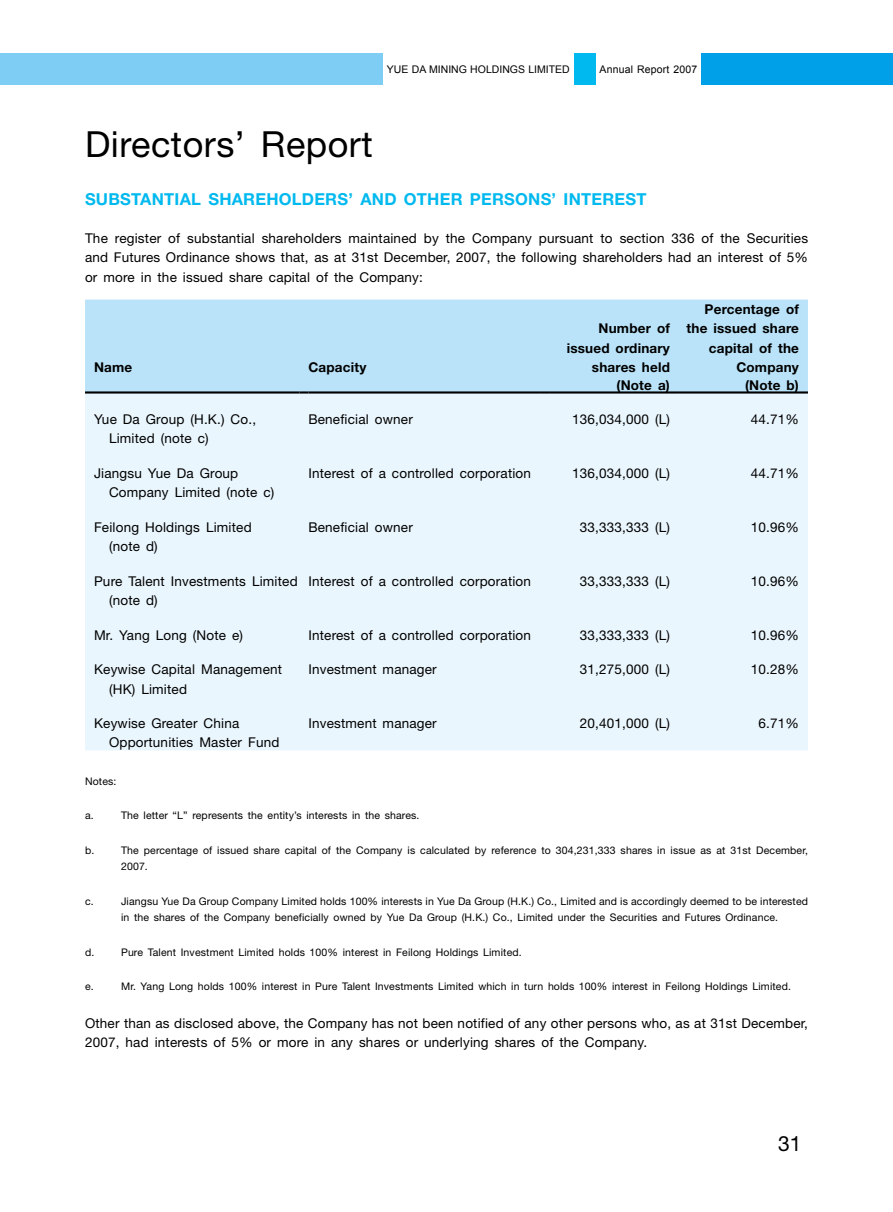
<style>
.page{position:relative;width:893px;height:1212px;background:#fff}
.page>*{position:absolute;margin:0;border:0;box-sizing:border-box;transform-origin:0 0}
.t1{font:36px "Helvetica Neue LT Std";letter-spacing:.015em;color:#000}
.t2{font:21px "Helvetica Neue LT Std";color:#000}
.t3{font:700 16.5px "Helvetica Neue LT Std";letter-spacing:.015em;color:#00b9ef}
.t4{font:13.5px/19.5px "Helvetica Neue LT Std";letter-spacing:.015em;color:#000}
.t5{font:700 13.5px/19.5px "Helvetica Neue LT Std";letter-spacing:.015em;color:#000;text-align:right}
.t6{font:10.5px/16.5px "Helvetica Neue LT Std";letter-spacing:.015em;color:#000}
.t7{font:10.5px "Arial";color:#000}
</style>
<div class="page">
<div style="left:702px;top:53px;width:191px;height:32px;background:#00a0e9"></div>
<div style="left:0;top:53px;width:383px;height:32px;background:#7dcdf4"></div>
<div style="left:574px;top:53px;width:21px;height:32px;background:#00b9ef"></div>
<div style="left:85px;top:300px;width:723px;height:91px;background:#bae3f9"></div>
<div style="left:85px;top:394px;width:723px;height:356px;background:#eaf6fd"></div>
<hr style="left:85px;top:391px;width:214px;height:3px;background:#000">
<svg style="left:299px;top:391px;width:9px;height:3px"></svg>
<hr style="left:308px;top:391px;width:233px;height:3px;background:#000">
<svg style="left:541px;top:391px;width:9px;height:3px"></svg>
<hr style="left:550px;top:391px;width:120px;height:3px;background:#000">
<svg style="left:670px;top:391px;width:9px;height:3px"></svg>
<hr style="left:679px;top:391px;width:120px;height:3px;background:#000">
<svg style="left:799px;top:391px;width:9px;height:3px"></svg>
<p class="t7" style="left:387px;top:62px;width:184px">YUE DA MINING HOLDINGS LIMITED</p>
<p class="t7" style="left:600px;top:62px;width:99px">Annual Report 2007</p>
<h1 class="t1" style="left:85px;top:123px;width:289px">Directors’ Report</h1>
<p class="t3" style="left:85px;top:189px;width:563px">SUBSTANTIAL SHAREHOLDERS’ AND OTHER PERSONS’ INTEREST</p>
<p class="t4" style="left:85px;top:228px;width:724px;text-align:justify">The register of substantial shareholders maintained by the Company pursuant to section 336 of the Securities and Futures Ordinance shows that, as at 31st December, 2007, the following shareholders had an interest of 5% or more in the issued share capital of the Company:</p>
<p class="t5" style="left:94px;top:357px;width:40px">Name</p>
<p class="t5" style="left:308px;top:357px;width:60px">Capacity</p>
<p class="t5" style="left:567px;top:318px;width:105px">Number of issued ordinary shares held</p>
<p class="t5" style="left:687px;top:299px;width:114px">Percentage of the issued share capital of the<br>Company</p>
<p class="t5" style="left:616px;top:375px;width:55px">(Note a)</p>
<p class="t5" style="left:745px;top:375px;width:55px">(Note b)</p>
<p class="t4" style="left:109px;top:409px;width:149px;text-indent:-15px">Yue Da Group (H.K.) Co.,<br>Limited (note c)</p>
<p class="t4" style="left:308px;top:409px;width:106px">Beneficial owner</p>
<p class="t4" style="left:572px;top:409px;width:99px">136,034,000 (L)</p>
<p class="t4" style="left:751px;top:409px;width:50px">44.71%</p>
<p class="t4" style="left:109px;top:463px;width:167px;text-indent:-15px">Jiangsu Yue Da Group<br>Company Limited (note c)</p>
<p class="t4" style="left:308px;top:463px;width:224px">Interest of a controlled corporation</p>
<p class="t4" style="left:572px;top:463px;width:99px">136,034,000 (L)</p>
<p class="t4" style="left:751px;top:463px;width:50px">44.71%</p>
<p class="t4" style="left:109px;top:517px;width:144px;text-indent:-15px">Feilong Holdings Limited (note d)</p>
<p class="t4" style="left:308px;top:517px;width:106px">Beneficial owner</p>
<p class="t4" style="left:580px;top:517px;width:92px">33,333,333 (L)</p>
<p class="t4" style="left:751px;top:517px;width:50px">10.96%</p>
<p class="t4" style="left:109px;top:571px;width:190px;text-indent:-15px">Pure Talent Investments Limited (note d)</p>
<p class="t4" style="left:308px;top:571px;width:224px">Interest of a controlled corporation</p>
<p class="t4" style="left:580px;top:571px;width:92px">33,333,333 (L)</p>
<p class="t4" style="left:751px;top:571px;width:50px">10.96%</p>
<p class="t4" style="left:94px;top:625px;width:151px">Mr. Yang Long (Note e)</p>
<p class="t4" style="left:308px;top:625px;width:224px">Interest of a controlled corporation</p>
<p class="t4" style="left:580px;top:625px;width:92px">33,333,333 (L)</p>
<p class="t4" style="left:751px;top:625px;width:50px">10.96%</p>
<p class="t4" style="left:109px;top:659px;width:175px;text-indent:-15px">Keywise Capital Management (HK) Limited</p>
<p class="t4" style="left:308px;top:659px;width:130px">Investment manager</p>
<p class="t4" style="left:580px;top:659px;width:92px">31,275,000 (L)</p>
<p class="t4" style="left:751px;top:659px;width:50px">10.28%</p>
<p class="t4" style="left:109px;top:713px;width:172px;text-indent:-15px">Keywise Greater China<br>Opportunities Master Fund</p>
<p class="t4" style="left:308px;top:713px;width:130px">Investment manager</p>
<p class="t4" style="left:580px;top:713px;width:92px">20,401,000 (L)</p>
<p class="t4" style="left:758px;top:713px;width:42px">6.71%</p>
<p class="t6" style="left:85px;top:773px;width:33px">Notes:</p>
<p class="t6" style="left:85px;top:807px;width:10px">a.</p>
<p class="t6" style="left:121px;top:807px;width:300px">The letter “L” represents the entity’s interests in the shares.</p>
<p class="t6" style="left:85px;top:842px;width:11px">b.</p>
<p class="t6" style="left:121px;top:842px;width:688px">The percentage of issued share capital of the Company is calculated by reference to 304,231,333 shares in issue as at 31st December,<br>2007.</p>
<p class="t6" style="left:85px;top:893px;width:10px">c.</p>
<p class="t6" style="left:121px;top:893px;width:688px">Jiangsu Yue Da Group Company Limited holds 100% interests in Yue Da Group (H.K.) Co., Limited and is accordingly deemed to be interested in the shares of the Company beneficially owned by Yue Da Group (H.K.) Co., Limited under the Securities and Futures Ordinance.</p>
<p class="t6" style="left:85px;top:944px;width:11px">d.</p>
<p class="t6" style="left:121px;top:944px;width:402px">Pure Talent Investment Limited holds 100% interest in Feilong Holdings Limited.</p>
<p class="t6" style="left:85px;top:978px;width:10px">e.</p>
<p class="t6" style="left:121px;top:978px;width:671px">Mr. Yang Long holds 100% interest in Pure Talent Investments Limited which in turn holds 100% interest in Feilong Holdings Limited.</p>
<p class="t4" style="left:85px;top:1013px;width:724px">Other than as disclosed above, the Company has not been notified of any other persons who, as at 31st December,<br>2007, had interests of 5% or more in any shares or underlying shares of the Company.</p>
<h2 class="t2" style="left:778px;top:1131px;width:25px">31</h2>
</div>
